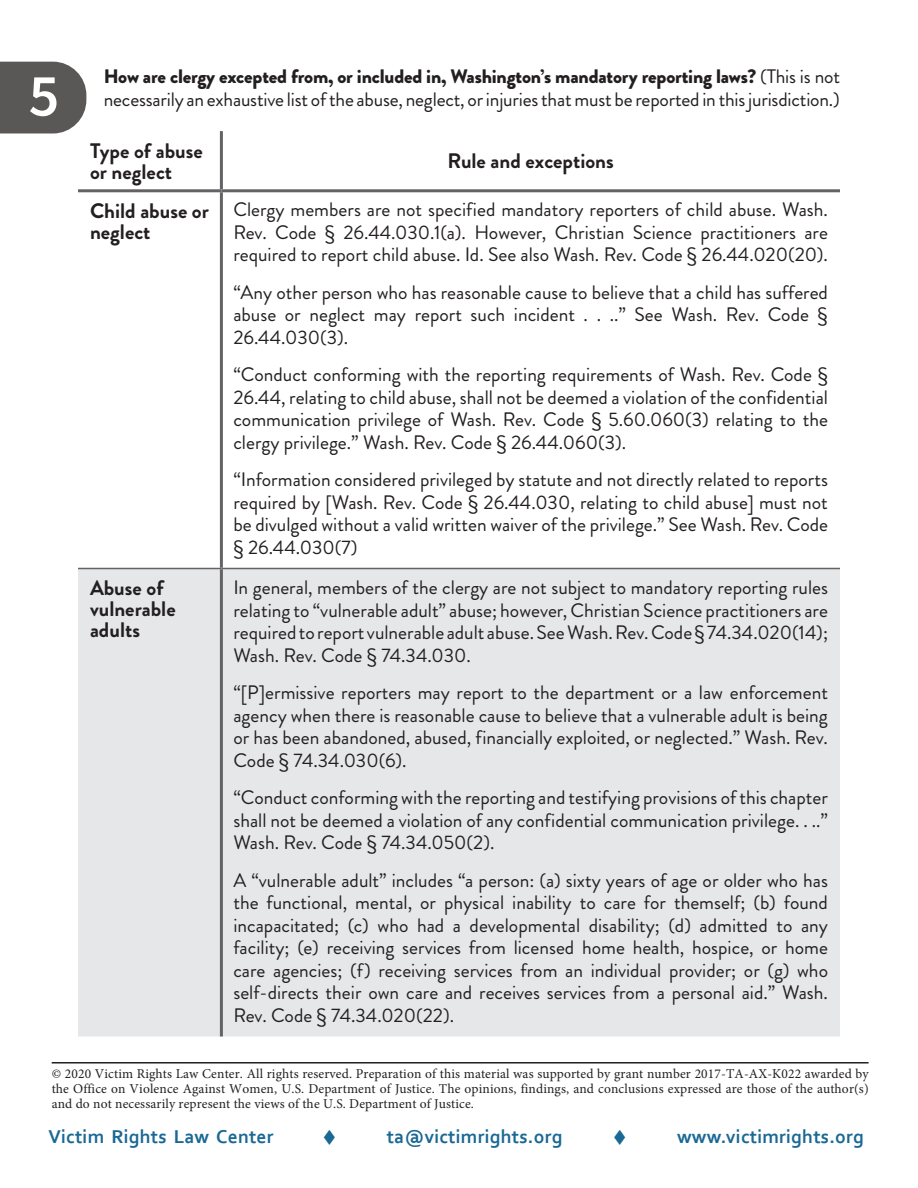
<style>
.page{position:relative;width:918px;height:1188px;background:#fff}
.page>*{position:absolute;margin:0;border:0;box-sizing:border-box;transform-origin:0 0}
.t1{font:600 60px "Source Sans Pro";color:#fff}
.Table_Subtitle_Left{font:700 21px/21px "Brandon Grotesque";color:#231f20}
.Table_Subtitle{font:700 21px "Brandon Grotesque";color:#231f20}
.Table_Paragraph_Text{font:19.5px/22.5px "Brandon Grotesque";color:#231f20;text-align:justify}
.Answer{font:19.5px/22.5px "Brandon Grotesque";letter-spacing:-.01em;color:#231f20}
.VRLC_Footer{font:700 19.5px "Corbel";letter-spacing:.01em;color:#1a6894}
.VRLC_Footer-2{font:19.5px "Cambria";color:#1a6894}
.Copyright{font:13.5px/15px "Minion Pro";letter-spacing:.01em;color:#231f20;text-align:justify}
.s1{font-weight:900}
</style>
<div class="page">
<hr style="left:52px;top:1062px;width:817px;height:2px;background:#231f20">
<svg style="left:0;top:62px;width:86px;height:72px;background:#676464"></svg>
<div style="left:78px;top:569px;width:762px;height:467px;background:#e6e7e9"></div>
<hr style="left:220px;top:131px;width:3px;height:58px;background:#636366">
<hr style="left:78px;top:189px;width:143px;height:3px;background:#636366">
<hr style="left:221px;top:189px;width:619px;height:3px;background:#636366">
<hr style="left:220px;top:192px;width:3px;height:376px;background:#636366">
<hr style="left:220px;top:569px;width:3px;height:467px;background:#636366">
<hr style="left:78px;top:568px;width:143px;height:1px;background:#636366">
<hr style="left:221px;top:568px;width:619px;height:1px;background:#636366">
<p class="t1" style="left:29px;top:56px;width:32px">5</p>
<p class="Answer" style="left:104px;top:66px;width:738px"><span class="s1">How are clergy excepted from, or included in, Washington’s mandatory reporting laws?</span> (This is not necessarily an exhaustive list of the abuse, neglect, or injuries that must be reported in this jurisdiction.)</p>
<p class="Table_Subtitle_Left" style="left:90px;top:140px;width:114px">Type of abuse or neglect</p>
<p class="Table_Subtitle" style="left:448px;top:146px;width:168px">Rule and exceptions</p>
<p class="Table_Subtitle_Left" style="left:90px;top:200px;width:120px">Child abuse or neglect</p>
<p class="Table_Paragraph_Text" style="left:233px;top:199px;width:596px">Clergy members are not specified mandatory reporters of child abuse. Wash.<br>Rev. Code § 26.44.030.1(a). However, Christian Science practitioners are required to report child abuse. Id. See also Wash. Rev. Code § 26.44.020(20).</p>
<p class="Table_Paragraph_Text" style="left:233px;top:281px;width:596px">“Any other person who has reasonable cause to believe that a child has suffered abuse or neglect may report such incident . . ..” See Wash. Rev. Code § 26.44.030(3).</p>
<p class="Table_Paragraph_Text" style="left:233px;top:364px;width:596px">“Conduct conforming with the reporting requirements of Wash. Rev. Code § 26.44, relating to child abuse, shall not be deemed a violation of the confidential communication privilege of Wash. Rev. Code § 5.60.060(3) relating to the clergy privilege.” Wash. Rev. Code § 26.44.060(3).</p>
<p class="Table_Paragraph_Text" style="left:233px;top:469px;width:596px">“Information considered privileged by statute and not directly related to reports required by [Wash. Rev. Code § 26.44.030, relating to child abuse] must not be divulged without a valid written waiver of the privilege.” See Wash. Rev. Code § 26.44.030(7)</p>
<p class="Table_Subtitle_Left" style="left:90px;top:578px;width:87px">Abuse of vulnerable adults</p>
<p class="Table_Paragraph_Text" style="left:233px;top:576px;width:596px">In general, members of the clergy are not subject to mandatory reporting rules relating to “vulnerable adult” abuse; however, Christian Science practitioners are required to report vulnerable adult abuse. See Wash. Rev. Code § 74.34.020(14); Wash. Rev. Code § 74.34.030.</p>
<p class="Table_Paragraph_Text" style="left:233px;top:681px;width:596px">“[P]ermissive reporters may report to the department or a law enforcement agency when there is reasonable cause to believe that a vulnerable adult is being or has been abandoned, abused, financially exploited, or neglected.” Wash. Rev.<br>Code § 74.34.030(6).</p>
<p class="Table_Paragraph_Text" style="left:233px;top:786px;width:596px">“Conduct conforming with the reporting and testifying provisions of this chapter shall not be deemed a violation of any confidential communication privilege. . ..” Wash. Rev. Code § 74.34.050(2).</p>
<p class="Table_Paragraph_Text" style="left:233px;top:869px;width:596px">A “vulnerable adult” includes “a person: (a) sixty years of age or older who has the functional, mental, or physical inability to care for themself; (b) found incapacitated; (c) who had a developmental disability; (d) admitted to any facility; (e) receiving services from licensed home health, hospice, or home care agencies; (f) receiving services from an individual provider; or (g) who self-directs their own care and receives services from a personal aid.” Wash.<br>Rev. Code § 74.34.020(22).</p>
<p class="Copyright" style="left:52px;top:1067px;width:819px">© 2020 Victim Rights Law Center. All rights reserved. Preparation of this material was supported by grant number 2017-TA-AX-K022 awarded by the Office on Violence Against Women, U.S. Department of Justice. The opinions, findings, and conclusions expressed are those of the author(s) and do not necessarily represent the views of the U.S. Department of Justice.</p>
<p class="VRLC_Footer" style="left:49px;top:1124px;width:227px">Victim Rights Law Center</p>
<p class="VRLC_Footer-2" style="left:323px;top:1125px;width:15px">♦</p>
<p class="VRLC_Footer" style="left:387px;top:1124px;width:177px">ta@victimrights.org</p>
<p class="VRLC_Footer-2" style="left:613px;top:1125px;width:15px">♦</p>
<p class="VRLC_Footer" style="left:677px;top:1124px;width:188px">www.victimrights.org</p>
</div>
